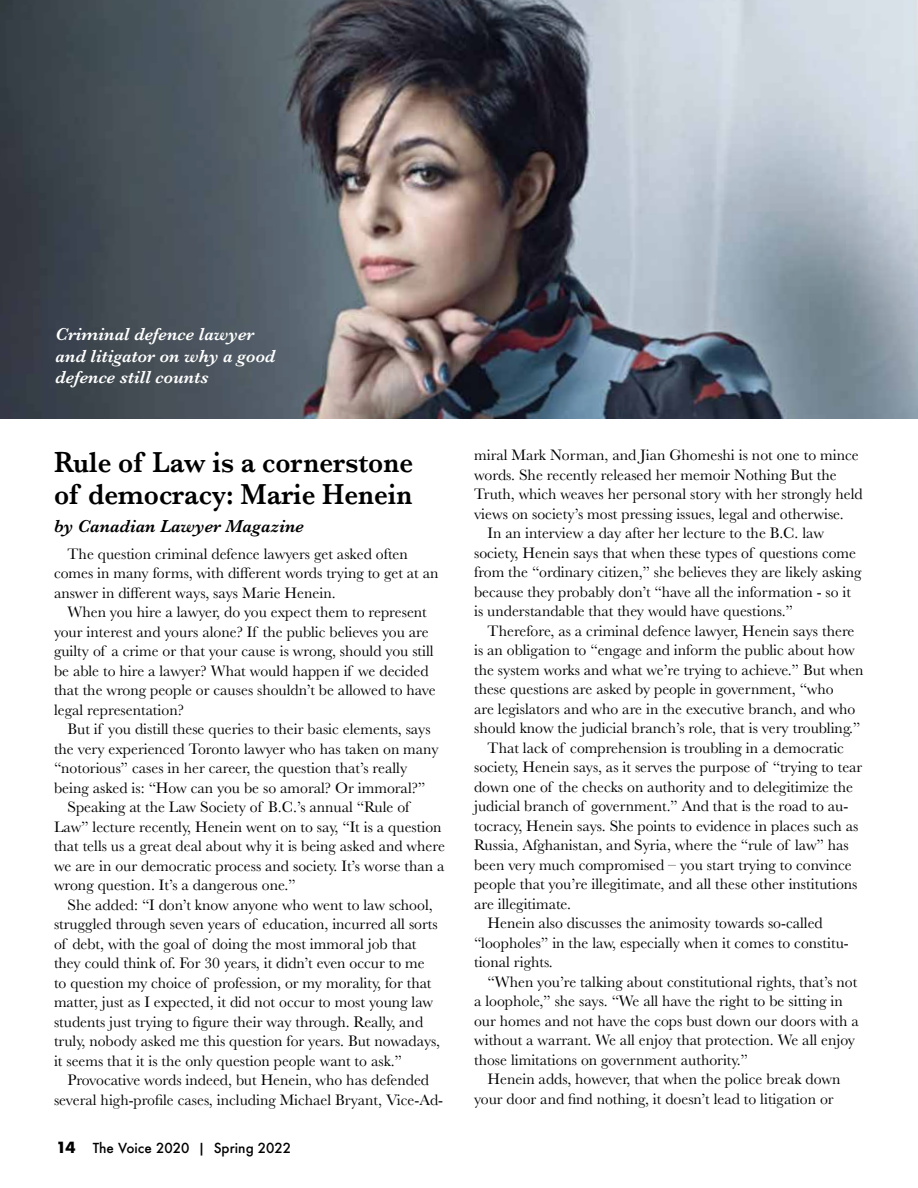
<style>
.page{position:relative;width:918px;height:1188px;background:#fff}
.page>*{position:absolute;margin:0;border:0;box-sizing:border-box;transform-origin:0 0}
.t1{font:600 30px/31.5px "Baskerville";color:#000;scale:.9 1}
.t2{font:italic 600 18px/21.6px "Baskerville";color:#fff}
.t3{font:italic 600 18px "Baskerville";color:#000}
.t4{font:15.75px/19.5px "Baskerville";color:#000}
.t5{font:500 13.5px "Futura";color:#000}
.s1{font-weight:700;font-size:15px}
</style>
<div class="page">
<img style="left:0;top:0;width:918px;height:418px">
<p class="t2" style="left:56px;top:324px;width:221px">Criminal defence lawyer and litigator on why a good defence still counts</p>
<h1 class="t1" style="left:54px;top:447px;width:401px">Rule of Law is a cornerstone of democracy: Marie Henein</h1>
<p class="t3" style="left:54px;top:514px;width:251px">by Canadian Lawyer Magazine</p>
<p class="t4" style="left:54px;top:544px;width:386px;text-indent:13px">The question criminal defence lawyers get asked often comes in many forms, with different words trying to get at an answer in different ways, says Marie Henein.</p>
<p class="t4" style="left:54px;top:603px;width:383px;text-indent:13px">When you hire a lawyer, do you expect them to represent your interest and yours alone? If the public believes you are guilty of a crime or that your cause is wrong, should you still be able to hire a lawyer? What would happen if we decided that the wrong people or causes shouldn’t be allowed to have legal representation?</p>
<p class="t4" style="left:67px;top:720px;width:365px">But if you distill these queries to their basic elements, says</p>
<p class="t4" style="left:54px;top:739px;width:386px">the very experienced Toronto lawyer who has taken on many</p>
<p class="t4" style="left:54px;top:759px;width:355px">“notorious” cases in her career, the question that’s really</p>
<p class="t4" style="left:54px;top:778px;width:373px">being asked is: “How can you be so amoral? Or immoral?”</p>
<p class="t4" style="left:67px;top:798px;width:343px">Speaking at the Law Society of B.C.’s annual “Rule of</p>
<p class="t4" style="left:54px;top:817px;width:389px">Law” lecture recently, Henein went on to say, “It is a question</p>
<p class="t4" style="left:54px;top:837px;width:392px">that tells us a great deal about why it is being asked and where</p>
<p class="t4" style="left:54px;top:856px;width:392px">we are in our democratic process and society. It’s worse than a</p>
<p class="t4" style="left:54px;top:876px;width:243px">wrong question. It’s a dangerous one.”</p>
<p class="t4" style="left:67px;top:895px;width:367px">She added: “I don’t know anyone who went to law school,</p>
<p class="t4" style="left:54px;top:915px;width:385px">struggled through seven years of education, incurred all sorts</p>
<p class="t4" style="left:54px;top:934px;width:364px">of debt, with the goal of doing the most immoral job that</p>
<p class="t4" style="left:54px;top:954px;width:372px">they could think of. For 30 years, it didn’t even occur to me</p>
<p class="t4" style="left:54px;top:973px;width:379px">to question my choice of profession, or my morality, for that</p>
<p class="t4" style="left:54px;top:993px;width:381px">matter, just as I expected, it did not occur to most young law</p>
<p class="t4" style="left:54px;top:1012px;width:371px">students just trying to figure their way through. Really, and</p>
<p class="t4" style="left:54px;top:1032px;width:388px">truly, nobody asked me this question for years. But nowadays,</p>
<p class="t4" style="left:54px;top:1051px;width:350px">it seems that it is the only question people want to ask.”</p>
<p class="t4" style="left:67px;top:1071px;width:363px">Provocative words indeed, but Henein, who has defended</p>
<p class="t4" style="left:54px;top:1090px;width:391px">several high-profile cases, including Michael Bryant, Vice-Ad-</p>
<p class="t5" style="left:56px;top:1139px;width:237px"><span class="s1">14</span> The Voice 2020 | Spring 2022</p>
<p class="t4" style="left:474px;top:446px;width:386px">miral Mark Norman, and Jian Ghomeshi is not one to mince</p>
<p class="t4" style="left:474px;top:465px;width:364px">words. She recently released her memoir Nothing But the</p>
<p class="t4" style="left:474px;top:485px;width:390px">Truth, which weaves her personal story with her strongly held</p>
<p class="t4" style="left:474px;top:504px;width:371px">views on society’s most pressing issues, legal and otherwise.</p>
<p class="t4" style="left:488px;top:524px;width:338px">In an interview a day after her lecture to the B.C. law</p>
<p class="t4" style="left:474px;top:543px;width:384px">society, Henein says that when these types of questions come</p>
<p class="t4" style="left:474px;top:563px;width:389px">from the “ordinary citizen,” she believes they are likely asking</p>
<p class="t4" style="left:474px;top:582px;width:379px">because they probably don’t “have all the information - so it</p>
<p class="t4" style="left:474px;top:602px;width:320px">is understandable that they would have questions.”</p>
<p class="t4" style="left:488px;top:621px;width:368px">Therefore, as a criminal defence lawyer, Henein says there</p>
<p class="t4" style="left:474px;top:641px;width:382px">is an obligation to “engage and inform the public about how</p>
<p class="t4" style="left:474px;top:660px;width:391px">the system works and what we’re trying to achieve.” But when</p>
<p class="t4" style="left:474px;top:680px;width:361px">these questions are asked by people in government, “who</p>
<p class="t4" style="left:474px;top:699px;width:383px">are legislators and who are in the executive branch, and who</p>
<p class="t4" style="left:474px;top:719px;width:388px">should know the judicial branch’s role, that is very troubling.”</p>
<p class="t4" style="left:488px;top:738px;width:358px">That lack of comprehension is troubling in a democratic</p>
<p class="t4" style="left:474px;top:758px;width:390px">society, Henein says, as it serves the purpose of “trying to tear</p>
<p class="t4" style="left:474px;top:777px;width:380px">down one of the checks on authority and to delegitimize the</p>
<p class="t4" style="left:474px;top:797px;width:376px">judicial branch of government.” And that is the road to au-</p>
<p class="t4" style="left:474px;top:816px;width:386px">tocracy, Henein says. She points to evidence in places such as</p>
<p class="t4" style="left:474px;top:835px;width:376px">Russia, Afghanistan, and Syria, where the “rule of law” has</p>
<p class="t4" style="left:474px;top:855px;width:379px">been very much compromised – you start trying to convince</p>
<p class="t4" style="left:474px;top:874px;width:385px">people that you’re illegitimate, and all these other institutions</p>
<p class="t4" style="left:474px;top:894px;width:98px">are illegitimate.</p>
<p class="t4" style="left:488px;top:913px;width:337px">Henein also discusses the animosity towards so-called</p>
<p class="t4" style="left:474px;top:933px;width:376px">“loopholes” in the law, especially when it comes to constitu-</p>
<p class="t4" style="left:474px;top:952px;width:80px">tional rights.</p>
<p class="t4" style="left:488px;top:972px;width:371px">“When you’re talking about constitutional rights, that’s not</p>
<p class="t4" style="left:474px;top:991px;width:370px">a loophole,” she says. “We all have the right to be sitting in</p>
<p class="t4" style="left:474px;top:1011px;width:386px">our homes and not have the cops bust down our doors with a</p>
<p class="t4" style="left:474px;top:1030px;width:383px">without a warrant. We all enjoy that protection. We all enjoy</p>
<p class="t4" style="left:474px;top:1050px;width:275px">those limitations on government authority.”</p>
<p class="t4" style="left:488px;top:1069px;width:354px">Henein adds, however, that when the police break down</p>
<p class="t4" style="left:474px;top:1089px;width:361px">your door and find nothing, it doesn’t lead to litigation or</p>
</div>
